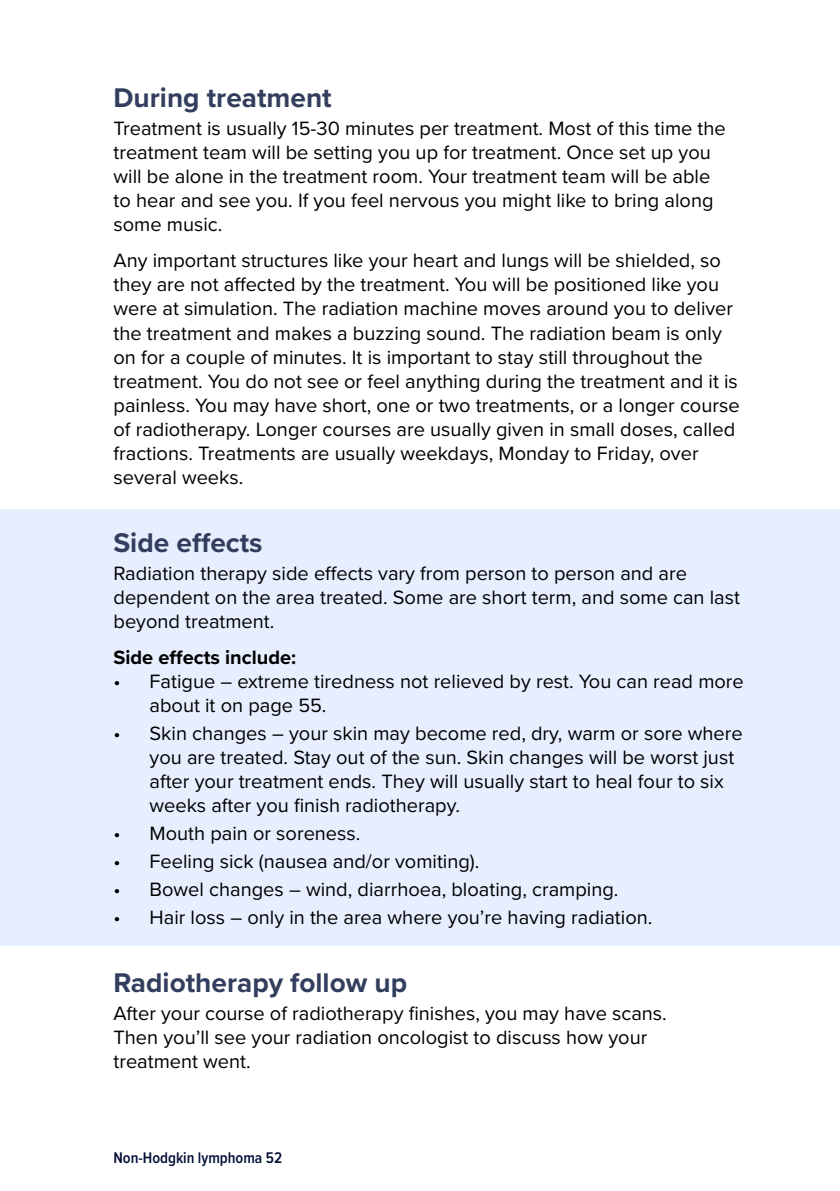
<style>
.page{position:relative;width:840px;height:1191px;background:#fff}
.page>*{position:absolute;margin:0;border:0;box-sizing:border-box;transform-origin:0 0}
.t1{font:700 28px "Proxima Nova";color:#333d5d}
.t2{font:20px/24px "Proxima Nova";color:#000}
.t3{font:700 20px "Proxima Nova";color:#000}
.t4{font:600 16px "Proxima Nova Cond";color:#000d35}
</style>
<div class="page">
<div style="left:0;top:509px;width:839px;height:437px;background:#e7efff"></div>
<h1 class="t1" style="left:113px;top:77px;width:219px">During treatment</h1>
<p class="t2" style="left:113px;top:116px;width:613px">Treatment is usually 15-30 minutes per treatment. Most of this time the treatment team will be setting you up for treatment. Once set up you will be alone in the treatment room. Your treatment team will be able to hear and see you. If you feel nervous you might like to bring along some music.</p>
<p class="t2" style="left:113px;top:248px;width:627px">Any important structures like your heart and lungs will be shielded, so they are not affected by the treatment. You will be positioned like you were at simulation. The radiation machine moves around you to deliver the treatment and makes a buzzing sound. The radiation beam is only on for a couple of minutes. It is important to stay still throughout the treatment. You do not see or feel anything during the treatment and it is painless. You may have short, one or two treatments, or a longer course of radiotherapy. Longer courses are usually given in small doses, called fractions. Treatments are usually weekdays, Monday to Friday, over several weeks.</p>
<h1 class="t1" style="left:113px;top:521px;width:151px">Side effects</h1>
<p class="t2" style="left:113px;top:560px;width:627px">Radiation therapy side effects vary from person to person and are dependent on the area treated. Some are short term, and some can last beyond treatment.</p>
<p class="t3" style="left:113px;top:642px;width:184px">Side effects include:</p>
<p class="t2" style="left:149px;top:668px;width:595px;text-indent:-36px">• Fatigue – extreme tiredness not relieved by rest. You can read more about it on page 55.</p>
<p class="t2" style="left:149px;top:720px;width:594px;text-indent:-36px">• Skin changes – your skin may become red, dry, warm or sore where you are treated. Stay out of the sun. Skin changes will be worst just after your treatment ends. They will usually start to heal four to six weeks after you finish radiotherapy.</p>
<p class="t2" style="left:113px;top:820px;width:248px">• Mouth pain or soreness.</p>
<p class="t2" style="left:113px;top:848px;width:367px">• Feeling sick (nausea and/or vomiting).</p>
<p class="t2" style="left:113px;top:876px;width:506px">• Bowel changes – wind, diarrhoea, bloating, cramping.</p>
<p class="t2" style="left:113px;top:904px;width:540px">• Hair loss – only in the area where you’re having radiation.</p>
<h1 class="t1" style="left:113px;top:961px;width:295px">Radiotherapy follow up</h1>
<p class="t2" style="left:113px;top:1000px;width:554px">After your course of radiotherapy finishes, you may have scans.<br>Then you’ll see your radiation oncologist to discuss how your treatment went.</p>
<p class="t4" style="left:113px;top:1145px;width:170px">Non-Hodgkin lymphoma 52</p>
</div>
